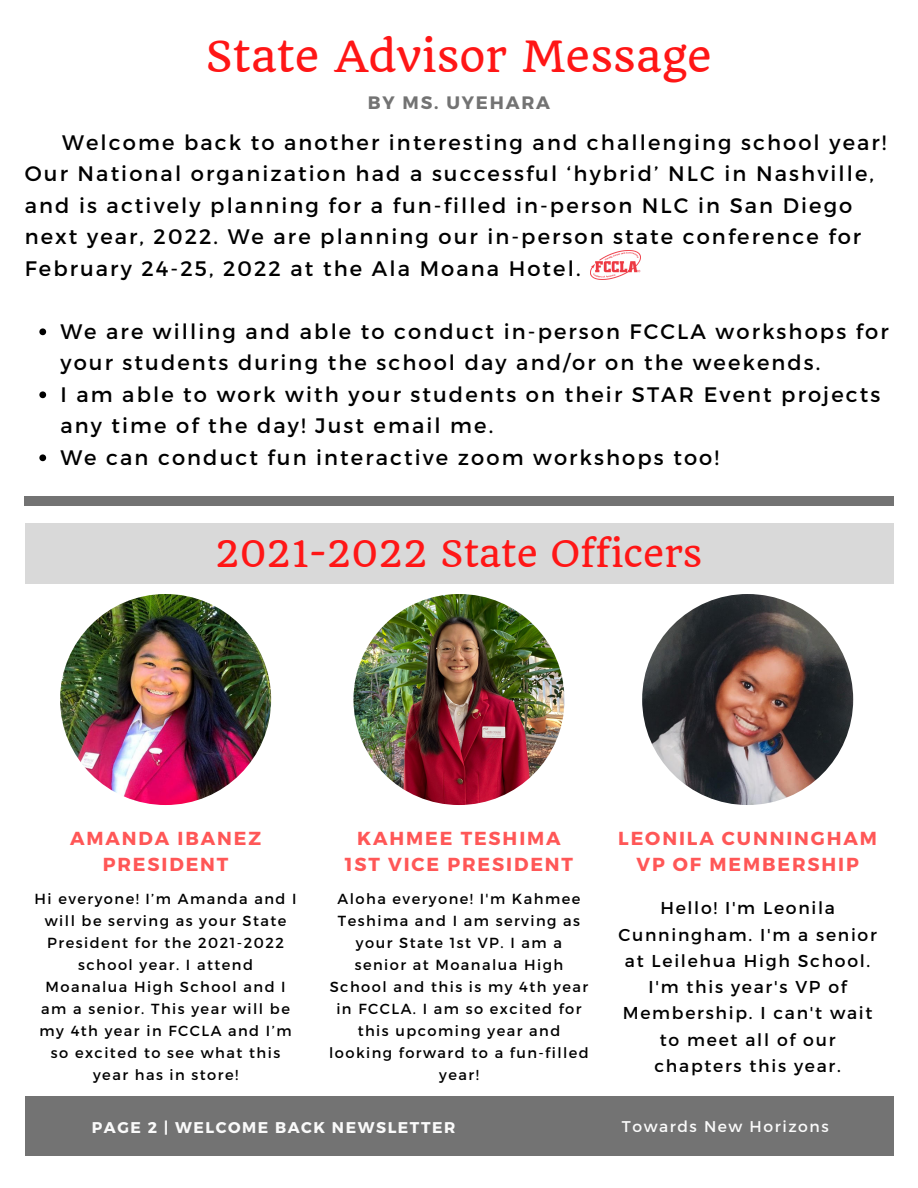
<style>
.page{position:relative;width:918px;height:1188px;background:#fff}
.page>*{position:absolute;margin:0;border:0;box-sizing:border-box;transform-origin:0 0}
.t1{font:42px "Quando";color:#ff1616}
.t2{font:36px "Quando";color:#ff1616}
.t3{font:21px/31.5px "Montserrat";letter-spacing:.1em;color:#000}
.t4{font:700 18.9px "Montserrat";letter-spacing:.1em;color:#ff5757}
.t5{font:700 18px "Montserrat";letter-spacing:.1em;color:#737373}
.t6{font:17.25px/26.2px "Montserrat";letter-spacing:.1em;color:#000;text-align:center}
.t7{font:700 15.6px "Montserrat";letter-spacing:.1em;color:#fafafa}
.t8{font:15.6px "Montserrat";letter-spacing:.1em;color:#fafafa}
.t9{font:14.55px/21.9px "Montserrat";letter-spacing:.1em;color:#000;text-align:center}
</style>
<div class="page">
<div style="left:25px;top:1096px;width:868px;height:60px;background:#737373"></div>
<svg style="left:39px;top:328px;width:7px;height:7px"></svg>
<svg style="left:39px;top:391px;width:7px;height:7px"></svg>
<svg style="left:39px;top:454px;width:7px;height:7px"></svg>
<div style="left:25px;top:496px;width:254px;height:9px;background:#737373"></div>
<div style="left:274px;top:496px;width:255px;height:9px;background:#737373"></div>
<div style="left:509px;top:496px;width:254px;height:9px;background:#737373"></div>
<div style="left:639px;top:496px;width:255px;height:9px;background:#737373"></div>
<div style="left:25px;top:523px;width:868px;height:61px;background:#d9d9d9"></div>
<img style="left:60px;top:594px;width:211px;height:211px;border-radius:50%">
<img style="left:642px;top:594px;width:211px;height:211px;border-radius:50%">
<img style="left:353px;top:594px;width:212px;height:211px;border-radius:50%">
<img style="left:590px;top:251px;width:51px;height:29px">
<p class="t1" style="left:206px;top:30px;width:508px">State Advisor Message</p>
<p class="t5" style="left:368px;top:91px;width:184px">BY MS. UYEHARA</p>
<p class="t3" style="left:25px;top:125px;width:863px;text-indent:38px">Welcome back to another interesting and challenging school year!<br>Our National organization had a successful ‘hybrid’ NLC in Nashville, and is actively planning for a fun-filled in-person NLC in San Diego next year, 2022. We are planning our in-person state conference for February 24-25, 2022 at the Ala Moana Hotel.</p>
<p class="t3" style="left:60px;top:314px;width:830px">We are willing and able to conduct in-person FCCLA workshops for your students during the school day and/or on the weekends.</p>
<p class="t3" style="left:60px;top:377px;width:821px">I am able to work with your students on their STAR Event projects any time of the day! Just email me.</p>
<p class="t3" style="left:60px;top:440px;width:660px">We can conduct fun interactive zoom workshops too!</p>
<p class="t2" style="left:215px;top:531px;width:489px">2021-2022 State Officers</p>
<p class="t4" style="left:70px;top:826px;width:193px">AMANDA IBANEZ</p>
<p class="t4" style="left:103px;top:852px;width:127px">PRESIDENT</p>
<p class="t4" style="left:357px;top:826px;width:205px">KAHMEE TESHIMA</p>
<p class="t4" style="left:345px;top:852px;width:230px">1ST VICE PRESIDENT</p>
<p class="t4" style="left:618px;top:826px;width:260px">LEONILA CUNNINGHAM</p>
<p class="t4" style="left:636px;top:852px;width:224px">VP OF MEMBERSHIP</p>
<p class="t9" style="left:35px;top:888px;width:264px">Hi everyone! I’m Amanda and I will be serving as your State<br>President for the 2021-2022 school year. I attend<br>Moanalua High School and I am a senior. This year will be my 4th year in FCCLA and I’m so excited to see what this year has in store!</p>
<p class="t6" style="left:618px;top:894px;width:260px">Hello! I'm Leonila<br>Cunningham. I'm a senior at Leilehua High School.<br>I'm this year's VP of<br>Membership. I can't wait to meet all of our chapters this year.</p>
<p class="t9" style="left:329px;top:888px;width:261px">Aloha everyone! I'm Kahmee<br>Teshima and I am serving as your State 1st VP. I am a senior at Moanalua High<br>School and this is my 4th year in FCCLA. I am so excited for this upcoming year and looking forward to a fun-filled year!</p>
<p class="t7" style="left:92px;top:1117px;width:365px">PAGE 2 | WELCOME BACK NEWSLETTER</p>
<p class="t8" style="left:622px;top:1116px;width:208px">Towards New Horizons</p>
</div>
